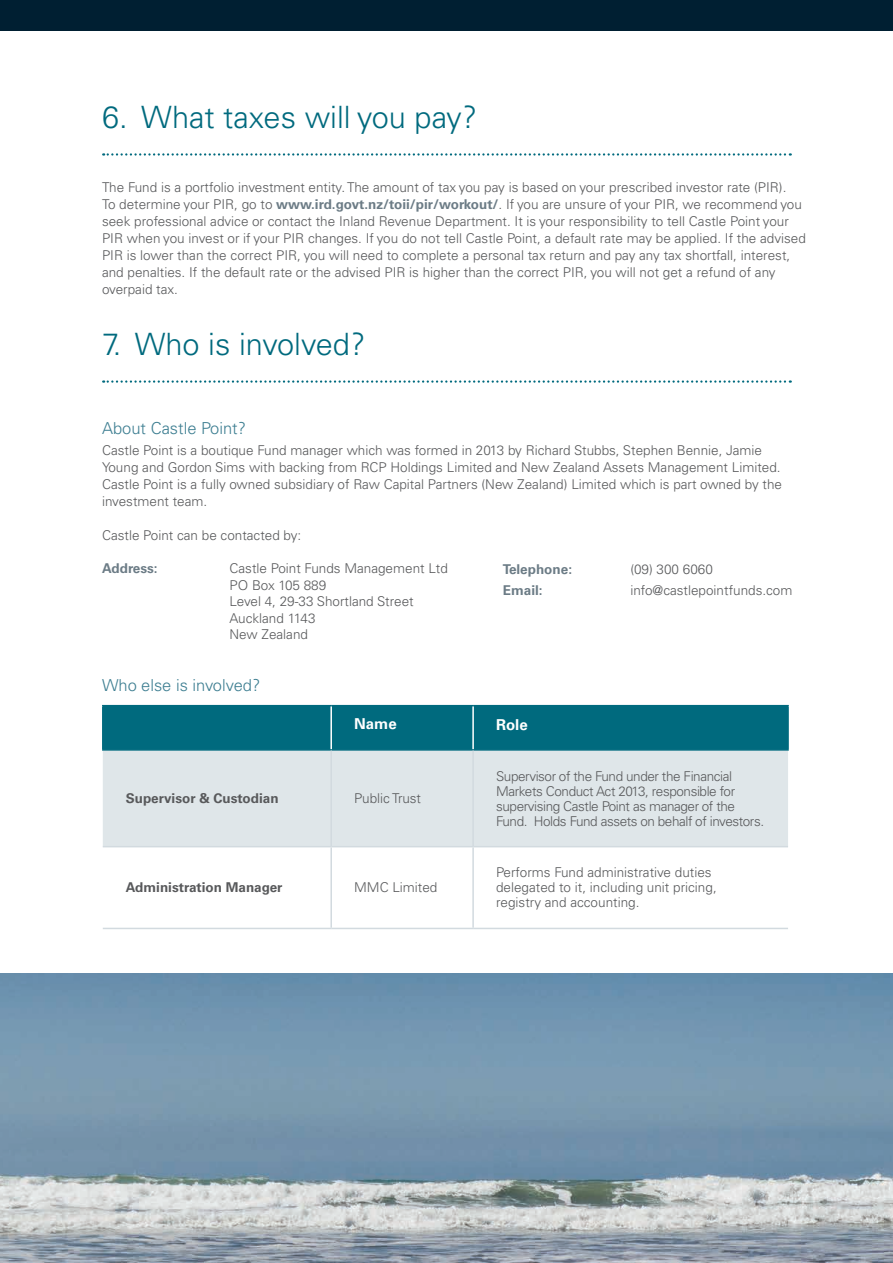
<style>
.page{position:relative;width:893px;height:1263px;background:#fff}
.page>*{position:absolute;margin:0;border:0;box-sizing:border-box;transform-origin:0 0}
.t1{font:300 30.75px "Univers LT Pro 45";color:#006a7e}
.t2{font:300 16.5px "Univers LT Pro 45";color:#3d7e91}
.t3{font:700 15px "Univers LT Pro 65";color:#fff}
.t4{font:300 13.5px/17px "Univers LT Pro 45";color:#58595b}
.t5{font:300 13.5px/15px "Univers LT Pro 45";letter-spacing:-.03em;color:#58595b}
.t6{font:700 13.5px "Univers LT Pro 65";color:#58595b}
.t7{font:700 13.5px "Univers LT Pro 65";color:#6c7c86}
.s1{font-family:"Univers LT Pro 65";font-weight:700;color:#6c7c86}
</style>
<div class="page">
<div style="left:0;top:0;width:893px;height:30px;background:#001f32"></div>
<svg style="left:103px;top:380px;width:688px;height:3px"></svg>
<div style="left:104px;top:706px;width:683px;height:43px;background:#006a7e"></div>
<div style="left:103px;top:751px;width:685px;height:95px;background:#dfe6e9"></div>
<hr style="left:102px;top:705px;width:229px;height:1px;background:#006a7e">
<hr style="left:102px;top:706px;width:2px;height:43px;background:#006a7e">
<hr style="left:473px;top:705px;width:316px;height:1px;background:#006a7e">
<hr style="left:787px;top:706px;width:2px;height:43px;background:#006a7e">
<hr style="left:102px;top:749px;width:229px;height:2px;background:#006a7e">
<hr style="left:331px;top:749px;width:142px;height:2px;background:#006a7e">
<hr style="left:473px;top:749px;width:316px;height:2px;background:#006a7e">
<hr style="left:331px;top:705px;width:142px;height:1px;background:#006a7e">
<hr style="left:330px;top:706px;width:2px;height:43px;background:#fff">
<hr style="left:472px;top:706px;width:2px;height:43px;background:#fff">
<hr style="left:330px;top:751px;width:2px;height:95px;background:#d2dadf">
<hr style="left:472px;top:751px;width:2px;height:95px;background:#d2dadf">
<hr style="left:103px;top:846px;width:228px;height:1px;background:#d2dadf">
<hr style="left:331px;top:846px;width:142px;height:1px;background:#d2dadf">
<hr style="left:330px;top:847px;width:2px;height:81px;background:#d2dadf">
<hr style="left:473px;top:846px;width:315px;height:1px;background:#d2dadf">
<hr style="left:472px;top:847px;width:2px;height:81px;background:#d2dadf">
<hr style="left:103px;top:928px;width:228px;height:1px;background:#d2dadf">
<hr style="left:331px;top:928px;width:142px;height:1px;background:#d2dadf">
<hr style="left:473px;top:928px;width:315px;height:1px;background:#d2dadf">
<img style="left:0;top:974px;width:893px;height:289px">
<svg style="left:103px;top:153px;width:688px;height:3px"></svg>
<h1 class="t1" style="left:102px;top:98px;width:377px">6. What taxes will you pay?</h1>
<p class="t4" style="left:102px;top:179px;width:705px">The Fund is a portfolio investment entity. The amount of tax you pay is based on your prescribed investor rate (PIR).<br>To determine your PIR, go to <span class="s1">www.ird.govt.nz/toii/pir/workout/</span>. If you are unsure of your PIR, we recommend you seek professional advice or contact the Inland Revenue Department. It is your responsibility to tell Castle Point your PIR when you invest or if your PIR changes. If you do not tell Castle Point, a default rate may be applied. If the advised PIR is lower than the correct PIR, you will need to complete a personal tax return and pay any tax shortfall, interest, and penalties. If the default rate or the advised PIR is higher than the correct PIR, you will not get a refund of any overpaid tax.</p>
<h1 class="t1" style="left:102px;top:325px;width:265px">7. Who is involved?</h1>
<p class="t2" style="left:102px;top:418px;width:145px">About Castle Point?</p>
<p class="t4" style="left:102px;top:442px;width:682px">Castle Point is a boutique Fund manager which was formed in 2013 by Richard Stubbs, Stephen Bennie, Jamie Young and Gordon Sims with backing from RCP Holdings Limited and New Zealand Assets Management Limited.<br>Castle Point is a fully owned subsidiary of Raw Capital Partners (New Zealand) Limited which is part owned by the investment team.</p>
<p class="t4" style="left:102px;top:526px;width:201px">Castle Point can be contacted by:</p>
<p class="t7" style="left:102px;top:560px;width:57px">Address:</p>
<p class="t4" style="left:230px;top:560px;width:220px;line-height:16.5px">Castle Point Funds Management Ltd<br>PO Box 105 889<br>Level 4, 29-33 Shortland Street<br>Auckland 1143<br>New Zealand</p>
<p class="t2" style="left:102px;top:675px;width:160px">Who else is involved?</p>
<p class="t3" style="left:354px;top:714px;width:44px">Name</p>
<p class="t3" style="left:496px;top:716px;width:33px">Role</p>
<p class="t7" style="left:503px;top:561px;width:71px">Telephone:</p>
<p class="t4" style="left:630px;top:560px;width:84px">(09) 300 6060</p>
<p class="t7" style="left:503px;top:582px;width:41px">Email:</p>
<p class="t4" style="left:630px;top:581px;width:164px">info@castlepointfunds.com</p>
<p class="t6" style="left:126px;top:790px;width:154px">Supervisor &amp; Custodian</p>
<p class="t4" style="left:354px;top:790px;width:68px">Public Trust</p>
<p class="t6" style="left:126px;top:880px;width:158px">Administration Manager</p>
<p class="t4" style="left:354px;top:879px;width:85px">MMC Limited</p>
<p class="t5" style="left:496px;top:768px;width:270px">Supervisor of the Fund under the Financial Markets Conduct Act 2013, responsible for supervising Castle Point as manager of the Fund. Holds Fund assets on behalf of investors.</p>
<p class="t4" style="left:496px;top:865px;width:222px;line-height:15px">Performs Fund administrative duties delegated to it, including unit pricing, registry and accounting.</p>
</div>
